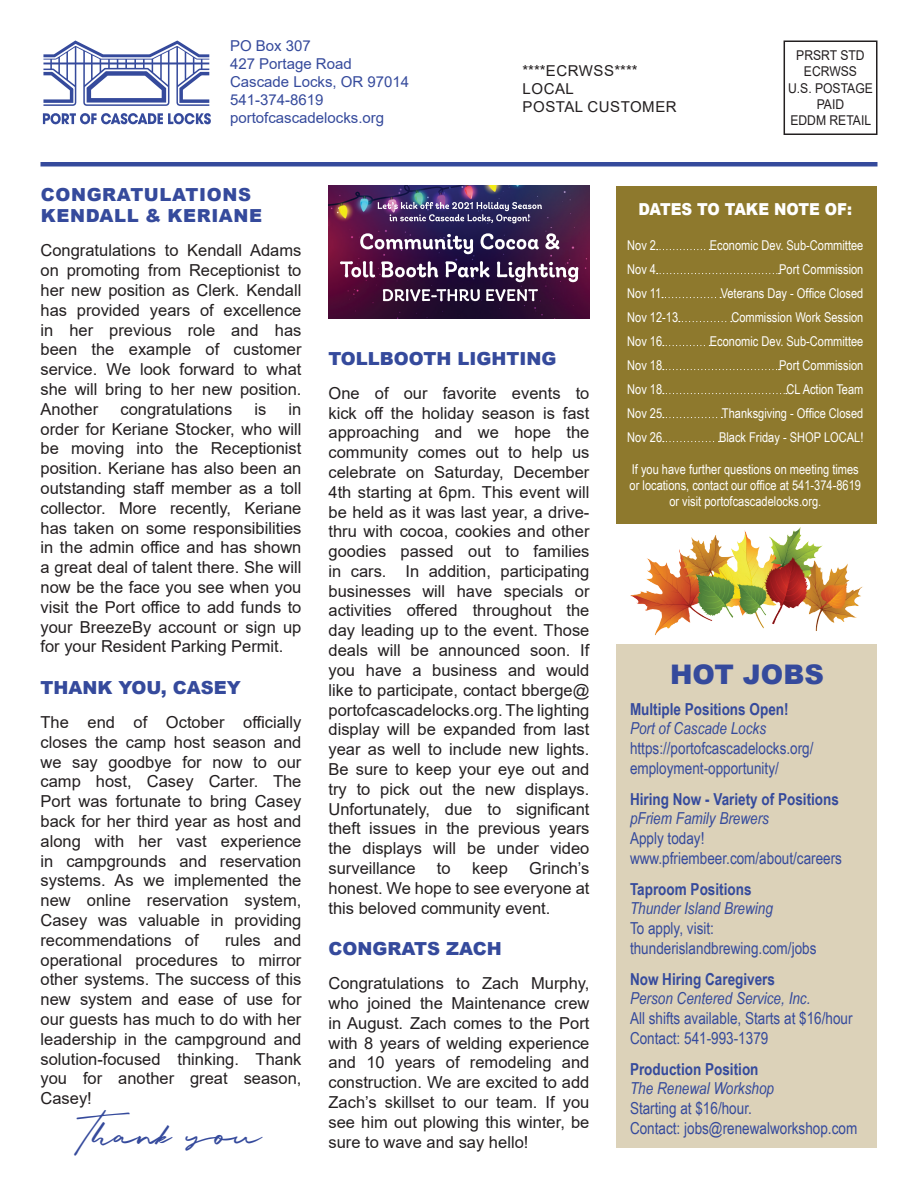
<style>
.page{position:relative;width:918px;height:1188px;background:#fff}
.page>*{position:absolute;margin:0;border:0;box-sizing:border-box;transform-origin:0 0}
.t1{font:900 27px "Arial";color:#354a9c}
.t2{font:25.5px "Briquete";color:#354a9c}
.t3{font:900 18px "Arial";color:#354a9c}
.t4{font:900 18px/21.6px "Arial";letter-spacing:.035em;color:#354a9c}
.t5{font:16.5px/19.8px "Arial";color:#231f20;text-align:justify}
.t6{font:16.5px/19.8px "Arial Narrow";color:#354a9c}
.t7{font:700 16.5px "Arial Narrow";color:#354a9c}
.t8{font:italic 16.5px "Arial Narrow";color:#354a9c}
.t9{font:900 16.5px "Arial";color:#fff;scale:.9 1}
.t10{font:15px/18px "Arial";color:#354a9c}
.t11{font:15px/18px "Arial";letter-spacing:.035em;color:#231f20}
.t12{font:13.5px/16.2px "Arial Narrow";color:#fff;text-align:center}
.t13{font:13.5px/16.2px "Arial";color:#231f20;text-align:center;scale:.9 1}
</style>
<div class="page">
<svg style="left:43px;top:40px;width:166px;height:66px"></svg>
<svg style="left:43px;top:113px;width:168px;height:12px"></svg>
<div style="left:784px;top:40px;width:94px;height:95px;border:2px solid #231f20"></div>
<div style="left:616px;top:186px;width:262px;height:337px;background:#8e792d"></div>
<div style="left:616px;top:644px;width:262px;height:504px;background:#dcd2b9"></div>
<hr style="left:40px;top:162px;width:838px;height:4px;background:#354a9c">
<svg style="left:657px;top:249px;width:53px;height:1px"></svg>
<svg style="left:657px;top:273px;width:123px;height:1px"></svg>
<svg style="left:662px;top:297px;width:59px;height:1px"></svg>
<svg style="left:679px;top:321px;width:53px;height:1px"></svg>
<svg style="left:663px;top:345px;width:47px;height:1px"></svg>
<svg style="left:663px;top:369px;width:117px;height:1px"></svg>
<svg style="left:663px;top:393px;width:124px;height:1px"></svg>
<svg style="left:663px;top:417px;width:59px;height:1px"></svg>
<svg style="left:663px;top:441px;width:57px;height:1px"></svg>
<img style="left:328px;top:186px;width:262px;height:132px">
<svg style="left:383px;top:289px;width:155px;height:12px"></svg>
<svg style="left:340px;top:261px;width:238px;height:21px"></svg>
<svg style="left:360px;top:233px;width:199px;height:21px"></svg>
<svg style="left:378px;top:202px;width:164px;height:21px"></svg>
<img style="left:630px;top:527px;width:233px;height:108px">
<p class="t10" style="left:230px;top:37px;width:181px">PO Box 307<br>427 Portage Road<br>Cascade Locks, OR 97014<br>541-374-8619 portofcascadelocks.org</p>
<p class="t11" style="left:522px;top:62px;width:156px">****ECRWSS****<br>LOCAL<br>POSTAL CUSTOMER</p>
<p class="t13" style="left:788px;top:47px;width:96px">PRSRT STD<br>ECRWSS<br>U.S. POSTAGE<br>PAID<br>EDDM RETAIL</p>
<p class="t4" style="left:41px;top:183px;width:223px">CONGRATULATIONS<br>KENDALL &amp; KERIANE</p>
<p class="t5" style="left:40px;top:241px;width:263px">Congratulations to Kendall Adams on promoting from Receptionist to her new position as Clerk. Kendall has provided years of excellence in her previous role and has been the example of customer service. We look forward to what she will bring to her new position.<br>Another</p>
<p class="t5" style="left:40px;top:399px;width:262px;text-indent:248px">in order for Keriane Stocker, who will be moving into the Receptionist position. Keriane has also been an outstanding staff member as a toll collector. More recently, Keriane has taken on some responsibilities in the admin office and has shown a great deal of talent there. She will now be the face you see when you visit the Port office to add funds to your BreezeBy account or sign up for your Resident Parking Permit.</p>
<p class="t3" style="left:40px;top:674px;width:202px">THANK YOU, CASEY</p>
<p class="t5" style="left:40px;top:712px;width:263px">The end of October officially closes the camp host season and we say goodbye for now to our camp host, Casey Carter. The Port was fortunate to bring Casey back for her third year as host and along with her vast experience in campgrounds and reservation systems. As we implemented the new online reservation system, Casey was valuable in providing recommendations of</p>
<p class="t5" style="left:120px;top:399px;width:113px">congratulations</p>
<p class="t5" style="left:255px;top:399px;width:13px">is</p>
<p class="t5" style="left:40px;top:930px;width:262px;text-indent:185px">rules and operational procedures to mirror other systems. The success of this new system and ease of use for our guests has much to do with her leadership in the campground and solution-focused thinking. Thank you for another great season, Casey!</p>
<h2 class="t2" style="left:80px;top:1121px;width:184px">Thank you</h2>
<p class="t3" style="left:328px;top:345px;width:229px">TOLLBOOTH LIGHTING</p>
<p class="t5" style="left:328px;top:383px;width:263px">One of our favorite events to kick off the holiday season is fast approaching and we hope the community comes out to help us celebrate on Saturday, December 4th starting at 6pm. This event will be held as it was last year, a drive&shy;thru with cocoa, cookies and other goodies passed out to families in cars. In addition, participating businesses will have specials or activities offered throughout the day leading up to the event. Those deals will be announced soon. If you have a business and would like to participate, contact bberge@ portofcascadelocks.org. The lighting display will be expanded from last year as well to include new lights.<br>Be sure to keep your eye out and try to pick out the new displays.<br>Unfortunately, due to significant theft issues in the previous years the displays will be under video surveillance</p>
<p class="t5" style="left:328px;top:858px;width:263px;text-indent:201px">Grinch’s honest. We hope to see everyone at this beloved community event.</p>
<p class="t3" style="left:328px;top:935px;width:175px">CONGRATS ZACH</p>
<p class="t5" style="left:328px;top:973px;width:263px">Congratulations to Zach Murphy, who joined the Maintenance crew in August. Zach comes to the Port with 8 years of welding experience and 10 years of remodeling and construction. We are excited to add Zach’s skillset to our team. If you see him out plowing this winter, be sure to wave and say hello!</p>
<p class="t5" style="left:437px;top:858px;width:15px">to</p>
<p class="t5" style="left:472px;top:858px;width:37px">keep</p>
<p class="t9" style="left:639px;top:197px;width:239px">DATES TO TAKE NOTE OF:</p>
<p class="t12" style="left:627px;top:236px;width:30px">Nov 2</p>
<p class="t12" style="left:710px;top:236px;width:155px">Economic Dev. Sub-Committee</p>
<p class="t12" style="left:627px;top:260px;width:30px">Nov 4</p>
<p class="t12" style="left:779px;top:260px;width:86px">Port Commission</p>
<p class="t12" style="left:627px;top:284px;width:36px">Nov 11</p>
<p class="t12" style="left:721px;top:284px;width:144px">Veterans Day - Office Closed</p>
<p class="t12" style="left:627px;top:308px;width:53px">Nov 12-13</p>
<p class="t12" style="left:731px;top:308px;width:134px">Commission Work Session</p>
<p class="t12" style="left:627px;top:332px;width:37px">Nov 16</p>
<p class="t12" style="left:710px;top:332px;width:155px">Economic Dev. Sub-Committee</p>
<p class="t12" style="left:627px;top:356px;width:37px">Nov 18</p>
<p class="t12" style="left:779px;top:356px;width:86px">Port Commission</p>
<p class="t12" style="left:627px;top:380px;width:37px">Nov 18</p>
<p class="t12" style="left:787px;top:380px;width:78px">CL Action Team</p>
<p class="t12" style="left:627px;top:404px;width:37px">Nov 25</p>
<p class="t12" style="left:722px;top:404px;width:143px">Thanksgiving - Office Closed</p>
<p class="t12" style="left:627px;top:428px;width:37px">Nov 26</p>
<p class="t12" style="left:719px;top:428px;width:146px">Black Friday - SHOP LOCAL!</p>
<p class="t12" style="left:630px;top:461px;width:233px">If you have further questions on meeting times or locations, contact our office at 541-374-8619 or visit portofcascadelocks.org.</p>
<h1 class="t1" style="left:670px;top:655px;width:155px">HOT JOBS</h1>
<p class="t7" style="left:630px;top:696px;width:160px">Multiple Positions Open!</p>
<p class="t8" style="left:630px;top:717px;width:138px">Port of Cascade Locks</p>
<p class="t6" style="left:630px;top:738px;width:185px">https://portofcascadelocks.org/ employment-opportunity/</p>
<p class="t7" style="left:630px;top:786px;width:211px">Hiring Now - Variety of Positions</p>
<p class="t8" style="left:630px;top:807px;width:141px">pFriem Family Brewers</p>
<p class="t6" style="left:630px;top:828px;width:214px">Apply today! www.pfriembeer.com/about/careers</p>
<p class="t7" style="left:630px;top:876px;width:123px">Taproom Positions</p>
<p class="t8" style="left:630px;top:897px;width:144px">Thunder Island Brewing</p>
<p class="t6" style="left:630px;top:918px;width:188px">To apply, visit: thunderislandbrewing.com/jobs</p>
<p class="t7" style="left:630px;top:966px;width:147px">Now Hiring Caregivers</p>
<p class="t8" style="left:630px;top:987px;width:182px">Person Centered Service, Inc.</p>
<p class="t6" style="left:630px;top:1008px;width:224px">All shifts available, Starts at $16/hour<br>Contact: 541-993-1379</p>
<p class="t7" style="left:630px;top:1056px;width:130px">Production Position</p>
<p class="t8" style="left:630px;top:1077px;width:146px">The Renewal Workshop</p>
<p class="t6" style="left:630px;top:1098px;width:229px">Starting at $16/hour.<br>Contact: jobs@renewalworkshop.com</p>
</div>
